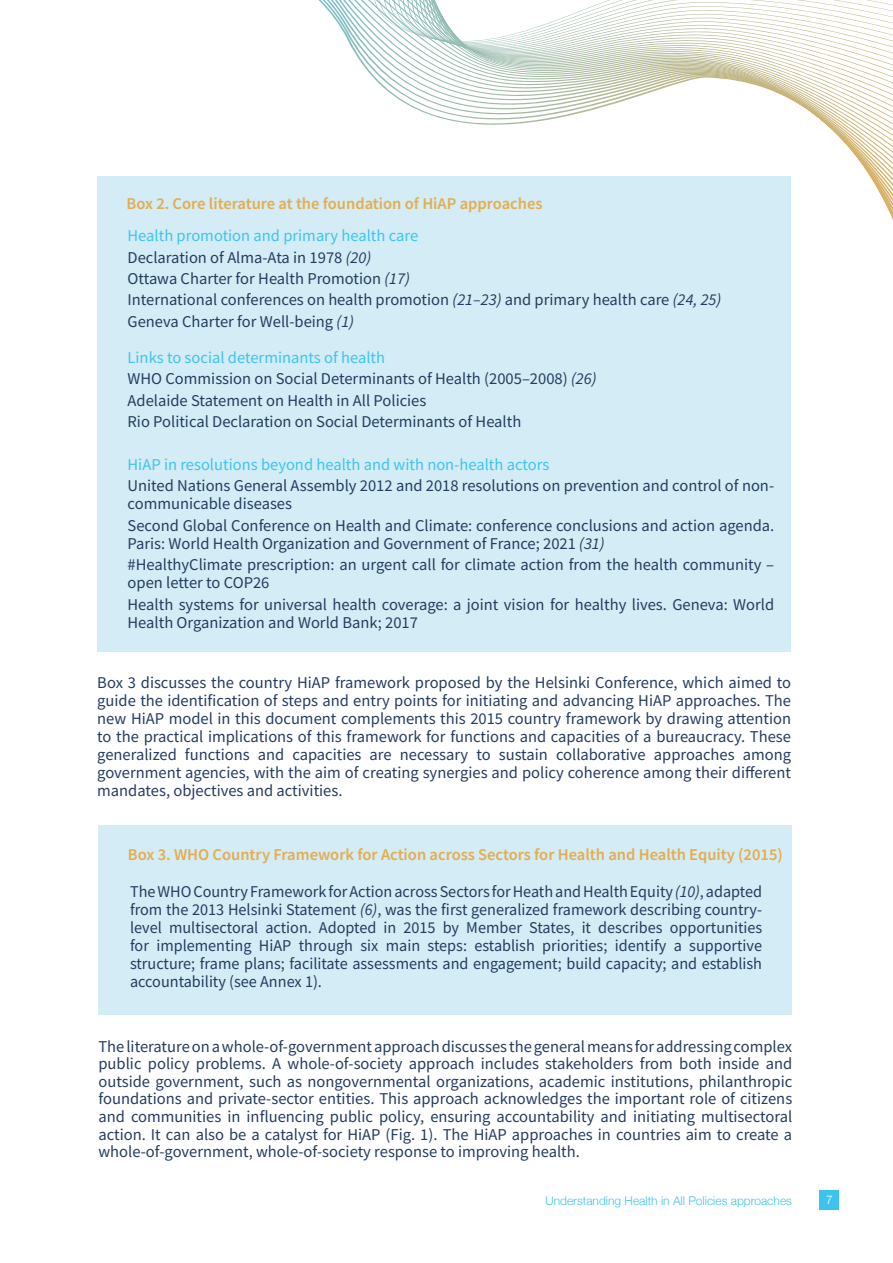
<style>
.page{position:relative;width:893px;height:1263px;background:#fff}
.page>*{position:absolute;margin:0;border:0;box-sizing:border-box;transform-origin:0 0}
.t1{font:16.5px/18px "Source Sans Pro";color:#243c61}
.t2{font:600 16.5px "Source Sans Pro";color:#e4ac4e}
.t3{font:16.5px "Source Sans Pro";color:#3dc4ee}
.t4{font:300 12px "Helvetica Neue";color:#3dc4ee}
.t5{font:300 12px "Helvetica Neue";color:#fff}
.s1{font-style:italic}
</style>
<div class="page">
<svg style="left:318px;top:0;width:575px;height:220px"></svg>
<div style="left:99px;top:826px;width:693px;height:189px;background:#d3ecf5"></div>
<div style="left:98px;top:177px;width:693px;height:475px;background:#d3ecf5"></div>
<div style="left:820px;top:1190px;width:19px;height:19px;background:#3dc4ee"></div>
<p class="t2" style="left:127px;top:192px;width:417px">Box 2. Core literature at the foundation of HiAP approaches</p>
<p class="t3" style="left:128px;top:225px;width:292px">Health promotion and primary health care</p>
<p class="t1" style="left:128px;top:248px;width:245px">Declaration of Alma-Ata in 1978 <span class="s1">(20)</span></p>
<p class="t1" style="left:128px;top:269px;width:284px">Ottawa Charter for Health Promotion <span class="s1">(17)</span></p>
<p class="t1" style="left:128px;top:291px;width:595px">International conferences on health promotion <span class="s1">(21–23)</span> and primary health care <span class="s1">(24, 25)</span></p>
<p class="t1" style="left:128px;top:312px;width:228px">Geneva Charter for Well-being <span class="s1">(1)</span></p>
<p class="t3" style="left:128px;top:347px;width:259px">Links to social determinants of health</p>
<p class="t1" style="left:128px;top:370px;width:470px">WHO Commission on Social Determinants of Health (2005–2008) <span class="s1">(26)</span></p>
<p class="t1" style="left:128px;top:391px;width:300px">Adelaide Statement on Health in All Policies</p>
<p class="t1" style="left:128px;top:412px;width:395px">Rio Political Declaration on Social Determinants of Health</p>
<p class="t3" style="left:128px;top:454px;width:423px">HiAP in resolutions beyond health and with non-health actors</p>
<p class="t1" style="left:128px;top:477px;width:648px">United Nations General Assembly 2012 and 2018 resolutions on prevention and control of non&shy;communicable diseases</p>
<p class="t1" style="left:128px;top:516px;width:648px">Second Global Conference on Health and Climate: conference conclusions and action agenda.<br>Paris: World Health Organization and Government of France; 2021 <span class="s1">(31)</span></p>
<p class="t1" style="left:128px;top:555px;width:648px">#HealthyClimate prescription: an urgent call for climate action from the health community – open letter to COP26</p>
<p class="t1" style="left:128px;top:595px;width:648px">Health systems for universal health coverage: a joint vision for healthy lives. Geneva: World<br>Health Organization and World Bank; 2017</p>
<p class="t1" style="left:97px;top:674px;width:695px;text-align:justify">Box 3 discusses the country HiAP framework proposed by the Helsinki Conference, which aimed to guide the identification of steps and entry points for initiating and advancing HiAP approaches. The new HiAP model in this document complements this 2015 country framework by drawing attention to the practical implications of this framework for functions and capacities of a bureaucracy. These generalized functions and capacities are necessary to sustain collaborative approaches among government agencies, with the aim of creating synergies and policy coherence among their different mandates, objectives and activities.</p>
<p class="t2" style="left:128px;top:843px;width:656px">Box 3. WHO Country Framework for Action across Sectors for Health and Health Equity (2015)</p>
<p class="t1" style="left:130px;top:882px;width:634px;text-align:justify">The WHO Country Framework for Action across Sectors for Heath and Health Equity <span class="s1">(10)</span>, adapted from the 2013 Helsinki Statement <span class="s1">(6)</span>, was the first generalized framework describing country&shy;level multisectoral action. Adopted in 2015 by Member States, it describes opportunities for implementing HiAP through six main steps: establish priorities; identify a supportive structure; frame plans; facilitate assessments and engagement; build capacity; and establish accountability (see Annex 1).</p>
<p class="t1" style="left:98px;top:1037px;width:695px;line-height:17.5px;text-align:justify">The literature on a whole-of-government approach discusses the general means for addressing complex public policy problems. A whole-of-society approach includes stakeholders from both inside and outside government, such as nongovernmental organizations, academic institutions, philanthropic foundations and private-sector entities. This approach acknowledges the important role of citizens and communities in influencing public policy, ensuring accountability and initiating multisectoral action. It can also be a catalyst for HiAP (Fig. 1). The HiAP approaches in countries aim to create a whole-of-government, whole-of-society response to improving health.</p>
<p class="t4" style="left:545px;top:1191px;width:248px">Understanding Health in All Policies approaches</p>
<p class="t5" style="left:826px;top:1190px;width:8px">7</p>
</div>
